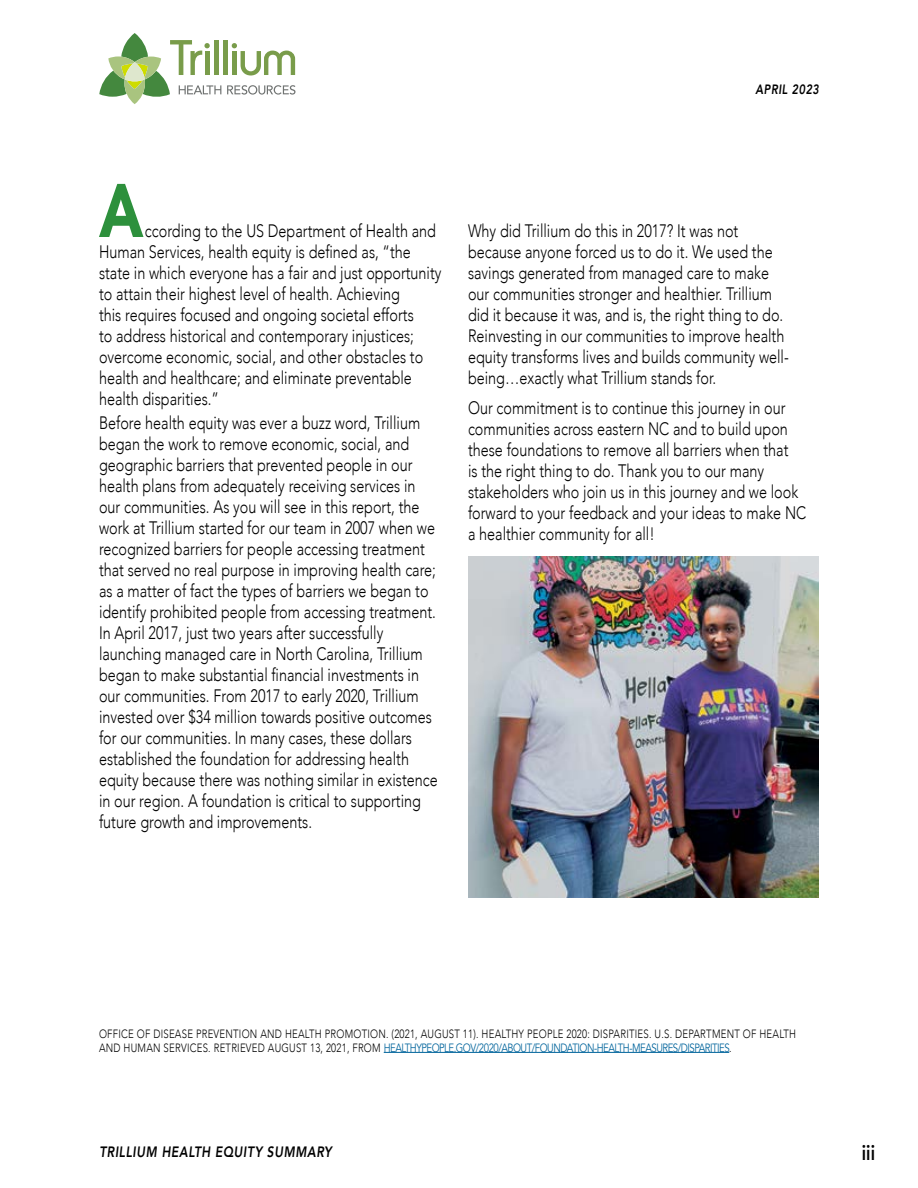
<style>
.page{position:relative;width:918px;height:1188px;background:#fff}
.page>*{position:absolute;margin:0;border:0;box-sizing:border-box;transform-origin:0 0}
.Section_Header__No{font:900 75px "Avenir";color:#2d903c;scale:.8 1}
.t1{font:800 21px "Avenir";color:#000;scale:.8 1}
.Body_Text_Document{font:300 18px/21px "Avenir";color:#000;scale:.8 1}
.Section_Header__No-2{font:300 18px/21px "Avenir";color:#000;scale:.8 1}
.t2{font:italic 800 15px "Avenir";letter-spacing:.05em;color:#000;scale:.8 1}
.t3{font:italic 800 13.5px "Avenir";letter-spacing:.05em;color:#000;scale:.8 1}
.TINY_TEXT_FOOTNOTE{font:300 12px/13.5px "Avenir";letter-spacing:.025em;color:#000;scale:.8 1}
.s1{font-weight:400;color:#00649c}
</style>
<div class="page">
<svg style="left:227px;top:85px;width:69px;height:10px"></svg>
<div style="left:223px;top:40px;width:5px;height:35px;background:#799c4a"></div>
<svg style="left:232px;top:43px;width:63px;height:33px"></svg>
<svg style="left:99px;top:33px;width:122px;height:71px"></svg>
<hr style="left:384px;top:1052px;width:345px;height:1px;background:#00649c">
<img style="left:468px;top:556px;width:351px;height:341px">
<p class="t3" style="left:756px;top:82px;width:81px">APRIL 2023</p>
<p class="Section_Header__No" style="left:99px;top:147px;width:57px">A</p>
<p class="Section_Header__No-2" style="left:99px;top:220px;width:430px;text-indent:46px">ccording to the US Department of Health and Human Services, health equity is defined as, “the state in which everyone has a fair and just opportunity to attain their highest level of health. Achieving<br>this requires focused and ongoing societal efforts<br>to address historical and contemporary injustices; overcome economic, social, and other obstacles to health and healthcare; and eliminate preventable health disparities.”</p>
<p class="Body_Text_Document" style="left:99px;top:412px;width:425px">Before health equity was ever a buzz word, Trillium began the work to remove economic, social, and geographic barriers that prevented people in our health plans from adequately receiving services in our communities. As you will see in this report, the work at Trillium started for our team in 2007 when we recognized barriers for people accessing treatment that served no real purpose in improving health care; as a matter of fact the types of barriers we began to identify prohibited people from accessing treatment.<br>In April 2017, just two years after successfully launching managed care in North Carolina, Trillium began to make substantial financial investments in our communities. From 2017 to early 2020, Trillium invested over $34 million towards positive outcomes for our communities. In many cases, these dollars established the foundation for addressing health equity because there was nothing similar in existence in our region. A foundation is critical to supporting future growth and improvements.</p>
<p class="Body_Text_Document" style="left:468px;top:220px;width:403px">Why did Trillium do this in 2017? It was not because anyone forced us to do it. We used the savings generated from managed care to make our communities stronger and healthier. Trillium did it because it was, and is, the right thing to do.<br>Reinvesting in our communities to improve health equity transforms lives and builds community well&shy;being…exactly what Trillium stands for.</p>
<p class="Body_Text_Document" style="left:468px;top:397px;width:424px">Our commitment is to continue this journey in our communities across eastern NC and to build upon these foundations to remove all barriers when that<br>is the right thing to do. Thank you to our many stakeholders who join us in this journey and we look forward to your feedback and your ideas to make NC a healthier community for all!</p>
<p class="TINY_TEXT_FOOTNOTE" style="left:99px;top:1027px;width:873px">OFFICE OF DISEASE PREVENTION AND HEALTH PROMOTION. (2021, AUGUST 11). HEALTHY PEOPLE 2020: DISPARITIES. U.S. DEPARTMENT OF HEALTH<br>AND HUMAN SERVICES. RETRIEVED AUGUST 13, 2021, FROM <span class="s1">HEALTHYPEOPLE.GOV/2020/ABOUT/FOUNDATION-HEALTH-MEASURES/DISPARITIES</span>.</p>
<p class="t2" style="left:99px;top:1143px;width:292px">TRILLIUM HEALTH EQUITY SUMMARY</p>
<p class="t1" style="left:862px;top:1136px;width:18px">iii</p>
</div>
